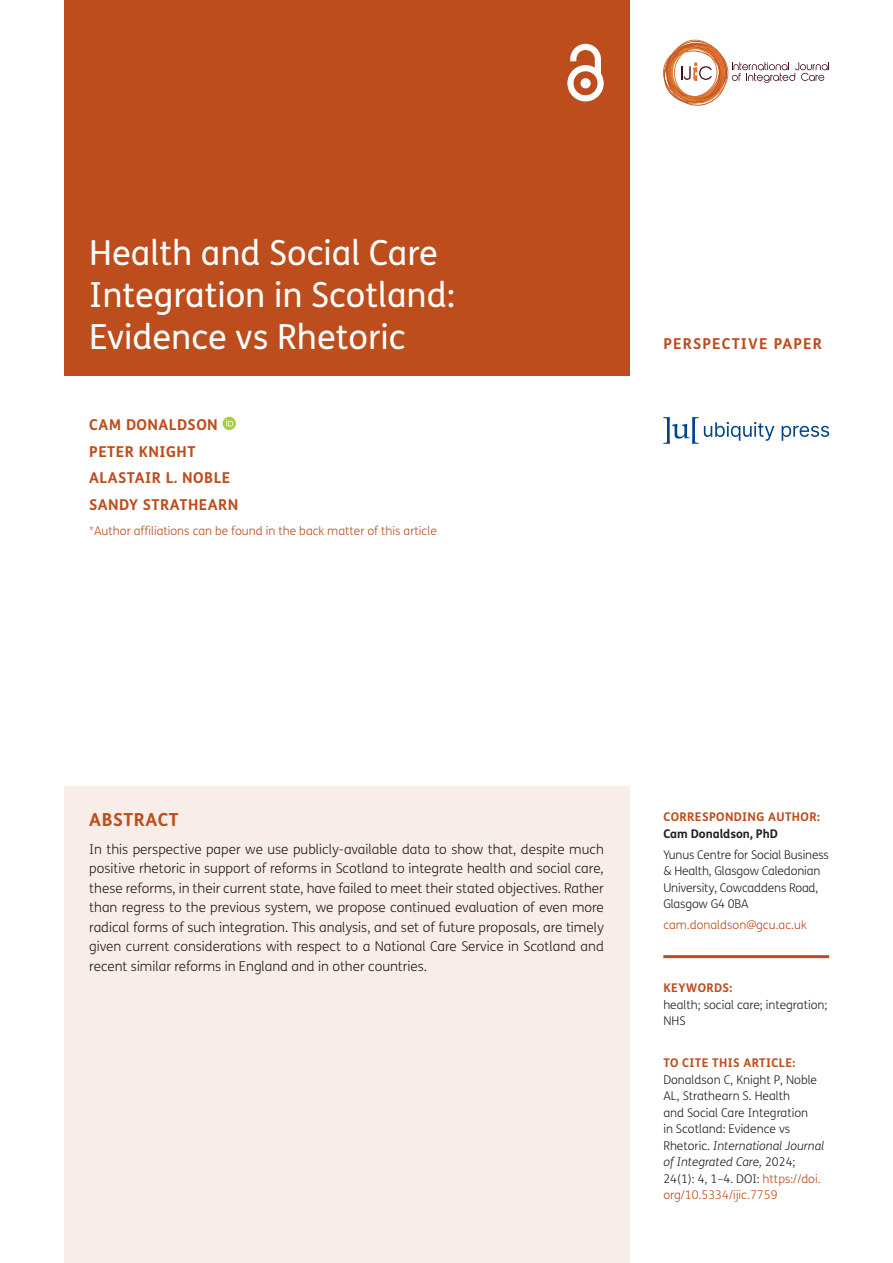
<style>
.page{position:relative;width:893px;height:1263px;background:#fff}
.page>*{position:absolute;margin:0;border:0;box-sizing:border-box;transform-origin:0 0}
.Article_Title{font:34.5px/42px "FS Me";color:#fff}
.Abstract_Heading{font:700 18px "FS Me";letter-spacing:.03em;color:#bd4d1d}
.Cover_Authors{font:700 15px "FS Me";letter-spacing:.03em;color:#bd4d1d}
.Cover_Authors-2{font:700 15px "FS Me";letter-spacing:.075em;color:#bd4d1d}
.Abstract_Copy{font:300 13.5px/19.5px "FS Me";color:#231f20;text-align:justify}
.t1{font:300 12px/16.5px "FS Me";color:#231f20}
.t2{font:300 12px "FS Me";color:#bd4d1d}
.t3{font:700 12px "FS Me";letter-spacing:.03em;color:#bd4d1d}
.t4{font:700 12px "FS Me";color:#231f20}
.s1{font-style:italic}
.s2{color:#bd4d1d}
</style>
<div class="page">
<div style="left:64px;top:0;width:565px;height:376px;background:#bd4d1d"></div>
<svg style="left:567px;top:44px;width:37px;height:57px"></svg>
<svg style="left:663px;top:417px;width:166px;height:27px"></svg>
<svg style="left:664px;top:40px;width:165px;height:65px"></svg>
<div style="left:672px;top:48px;width:49px;height:49px;border:1px solid #df772b;border-radius:50%"></div>
<div style="left:663px;top:47px;width:54px;height:50px;border:1px solid #df772b;border-radius:50%"></div>
<div style="left:664px;top:46px;width:56px;height:56px;border:1px solid #bd552a;border-radius:50%"></div>
<div style="left:674px;top:46px;width:54px;height:54px;border:1px solid #df772b;border-radius:50%"></div>
<div style="left:64px;top:787px;width:565px;height:476px;background:#f8ede8"></div>
<hr style="left:663px;top:955px;width:166px;height:3px;background:#bd4d1d">
<svg style="left:223px;top:417px;width:13px;height:13px"></svg>
<svg style="left:226px;top:419px;width:7px;height:7px"></svg>
<h1 class="Article_Title" style="left:89px;top:232px;width:367px">Health and Social Care<br>Integration in Scotland:<br>Evidence vs Rhetoric</h1>
<p class="Cover_Authors" style="left:89px;top:415px;width:130px">CAM DONALDSON</p>
<p class="Cover_Authors" style="left:89px;top:442px;width:108px">PETER KNIGHT</p>
<p class="Cover_Authors" style="left:89px;top:468px;width:143px">ALASTAIR L. NOBLE</p>
<p class="Cover_Authors" style="left:89px;top:495px;width:151px">SANDY STRATHEARN</p>
<p class="t2" style="left:89px;top:524px;width:349px">*Author affiliations can be found in the back matter of this article</p>
<p class="Cover_Authors-2" style="left:663px;top:334px;width:160px">PERSPECTIVE PAPER</p>
<h1 class="Abstract_Heading" style="left:89px;top:808px;width:91px">ABSTRACT</h1>
<p class="Abstract_Copy" style="left:89px;top:840px;width:516px">In this perspective paper we use publicly-available data to show that, despite much positive rhetoric in support of reforms in Scotland to integrate health and social care, these reforms, in their current state, have failed to meet their stated objectives. Rather than regress to the previous system, we propose continued evaluation of even more radical forms of such integration. This analysis, and set of future proposals, are timely given current considerations with respect to a National Care Service in Scotland and recent similar reforms in England and in other countries.</p>
<p class="t3" style="left:663px;top:810px;width:158px">CORRESPONDING AUTHOR:</p>
<p class="t4" style="left:663px;top:826px;width:116px">Cam Donaldson, PhD</p>
<p class="t1" style="left:663px;top:846px;width:167px">Yunus Centre for Social Business &amp; Health, Glasgow Caledonian<br>University, Cowcaddens Road,<br>Glasgow G4 0BA</p>
<p class="t2" style="left:663px;top:918px;width:145px">cam.donaldson@gcu.ac.uk</p>
<p class="t3" style="left:663px;top:980px;width:71px">KEYWORDS:</p>
<p class="t1" style="left:663px;top:996px;width:165px">health; social care; integration;<br>NHS</p>
<p class="t3" style="left:663px;top:1055px;width:133px">TO CITE THIS ARTICLE:</p>
<p class="t1" style="left:663px;top:1071px;width:162px">Donaldson C, Knight P, Noble<br>AL, Strathearn S. Health<br>and Social Care Integration<br>in Scotland: Evidence vs<br>Rhetoric. <span class="s1">International Journal of Integrated Care,</span> 2024;<br>24(1): 4, 1–4. DOI: <span class="s2">https://doi. org/10.5334/ijic.7759</span></p>
</div>
